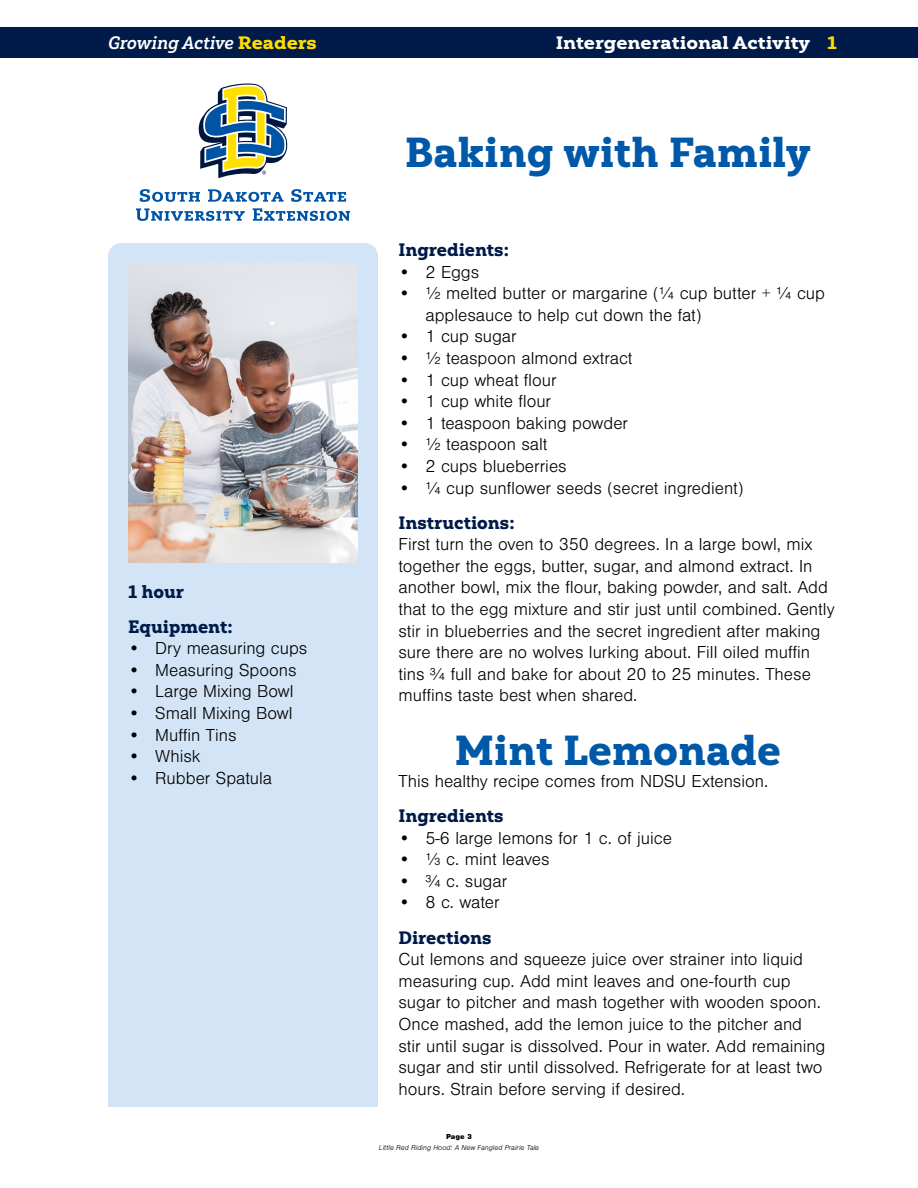
<style>
.page{position:relative;width:918px;height:1188px;background:#fff}
.page>*{position:absolute;margin:0;border:0;box-sizing:border-box;transform-origin:0 0}
.H2-Activity-Heading{font:42px "Yorkten Slab Nor Bla";color:#0058a9}
.P-BodyCopy{font:300 18px/21.6px "Nimbus San";color:#000}
.H3-Activity-Heading{font:18px "Yorkten Slab Nor Bla";color:#001b49}
.t1{font:900 expanded 18px "Yorkten Slab";color:#fff}
.t2{font:18px "Yorkten Slab Nor Bol It";color:#fff}
.t3{font:italic 300 7.5px "Nimbus San";color:#000}
.t4{font:900 7.5px "Nimbus San";color:#000}
.s1{font-family:"Yorkten Slab";font-weight:900;font-stretch:expanded;color:#fd0}
.s2{color:#fd0}
</style>
<div class="page">
<svg style="left:198px;top:84px;width:90px;height:94px"></svg>
<svg style="left:140px;top:189px;width:60px;height:13px"></svg>
<svg style="left:208px;top:189px;width:76px;height:13px"></svg>
<svg style="left:291px;top:189px;width:55px;height:13px"></svg>
<svg style="left:253px;top:208px;width:97px;height:13px"></svg>
<svg style="left:136px;top:208px;width:109px;height:13px"></svg>
<div style="left:0;top:27px;width:918px;height:30px;background:#001b49"></div>
<div style="left:108px;top:243px;width:270px;height:864px;background:#d2e4f6"></div>
<img style="left:128px;top:263px;width:230px;height:299px">
<p class="t2" style="left:108px;top:31px;width:210px">Growing Active <span class="s1">Readers</span></p>
<p class="t1" style="left:556px;top:31px;width:283px">Intergenerational Activity <span class="s2">1</span></p>
<h3 class="H3-Activity-Heading" style="left:128px;top:580px;width:57px">1 hour</h3>
<h3 class="H3-Activity-Heading" style="left:128px;top:615px;width:106px">Equipment:</h3>
<p class="P-BodyCopy" style="left:128px;top:638px;width:181px">• Dry measuring cups</p>
<p class="P-BodyCopy" style="left:128px;top:660px;width:170px">• Measuring Spoons</p>
<p class="P-BodyCopy" style="left:128px;top:681px;width:167px">• Large Mixing Bowl</p>
<p class="P-BodyCopy" style="left:128px;top:703px;width:166px">• Small Mixing Bowl</p>
<p class="P-BodyCopy" style="left:128px;top:724px;width:110px">• Muffin Tins</p>
<p class="P-BodyCopy" style="left:128px;top:746px;width:74px">• Whisk</p>
<p class="P-BodyCopy" style="left:128px;top:768px;width:145px">• Rubber Spatula</p>
<h2 class="H2-Activity-Heading" style="left:405px;top:126px;width:408px">Baking with Family</h2>
<h3 class="H3-Activity-Heading" style="left:399px;top:238px;width:112px">Ingredients:</h3>
<p class="P-BodyCopy" style="left:399px;top:261px;width:82px">• 2 Eggs</p>
<p class="P-BodyCopy" style="left:426px;top:283px;width:401px;text-indent:-27px">• ½ melted butter or margarine (¼ cup butter + ¼ cup applesauce to help cut down the fat)</p>
<p class="P-BodyCopy" style="left:399px;top:326px;width:120px">• 1 cup sugar</p>
<p class="P-BodyCopy" style="left:399px;top:348px;width:235px">• ½ teaspoon almond extract</p>
<p class="P-BodyCopy" style="left:399px;top:369px;width:160px">• 1 cup wheat flour</p>
<p class="P-BodyCopy" style="left:399px;top:391px;width:154px">• 1 cup white flour</p>
<p class="P-BodyCopy" style="left:399px;top:413px;width:231px">• 1 teaspoon baking powder</p>
<p class="P-BodyCopy" style="left:399px;top:434px;width:151px">• ½ teaspoon salt</p>
<p class="P-BodyCopy" style="left:399px;top:456px;width:170px">• 2 cups blueberries</p>
<p class="P-BodyCopy" style="left:399px;top:477px;width:346px">• ¼ cup sunflower seeds (secret ingredient)</p>
<h3 class="H3-Activity-Heading" style="left:399px;top:511px;width:118px">Instructions:</h3>
<p class="P-BodyCopy" style="left:399px;top:534px;width:438px">First turn the oven to 350 degrees. In a large bowl, mix together the eggs, butter, sugar, and almond extract. In another bowl, mix the flour, baking powder, and salt. Add that to the egg mixture and stir just until combined. Gently stir in blueberries and the secret ingredient after making sure there are no wolves lurking about. Fill oiled muffin tins ¾ full and bake for about 20 to 25 minutes. These muffins taste best when shared.</p>
<h2 class="H2-Activity-Heading" style="left:454px;top:724px;width:328px">Mint Lemonade</h2>
<p class="P-BodyCopy" style="left:399px;top:771px;width:371px">This healthy recipe comes from NDSU Extension.</p>
<h3 class="H3-Activity-Heading" style="left:399px;top:805px;width:107px">Ingredients</h3>
<p class="P-BodyCopy" style="left:399px;top:827px;width:275px">• 5-6 large lemons for 1 c. of juice</p>
<p class="P-BodyCopy" style="left:399px;top:849px;width:153px">• ⅓ c. mint leaves</p>
<p class="P-BodyCopy" style="left:399px;top:871px;width:110px">• ¾ c. sugar</p>
<p class="P-BodyCopy" style="left:399px;top:892px;width:103px">• 8 c. water</p>
<h3 class="H3-Activity-Heading" style="left:399px;top:926px;width:95px">Directions</h3>
<p class="P-BodyCopy" style="left:399px;top:949px;width:428px">Cut lemons and squeeze juice over strainer into liquid measuring cup. Add mint leaves and one-fourth cup sugar to pitcher and mash together with wooden spoon.<br>Once mashed, add the lemon juice to the pitcher and stir until sugar is dissolved. Pour in water. Add remaining sugar and stir until dissolved. Refrigerate for at least two hours. Strain before serving if desired.</p>
<p class="t4" style="left:446px;top:1132px;width:27px">Page 3</p>
<p class="t3" style="left:379px;top:1143px;width:162px">Little Red Riding Hood: A New Fangled Prairie Tale</p>
</div>
